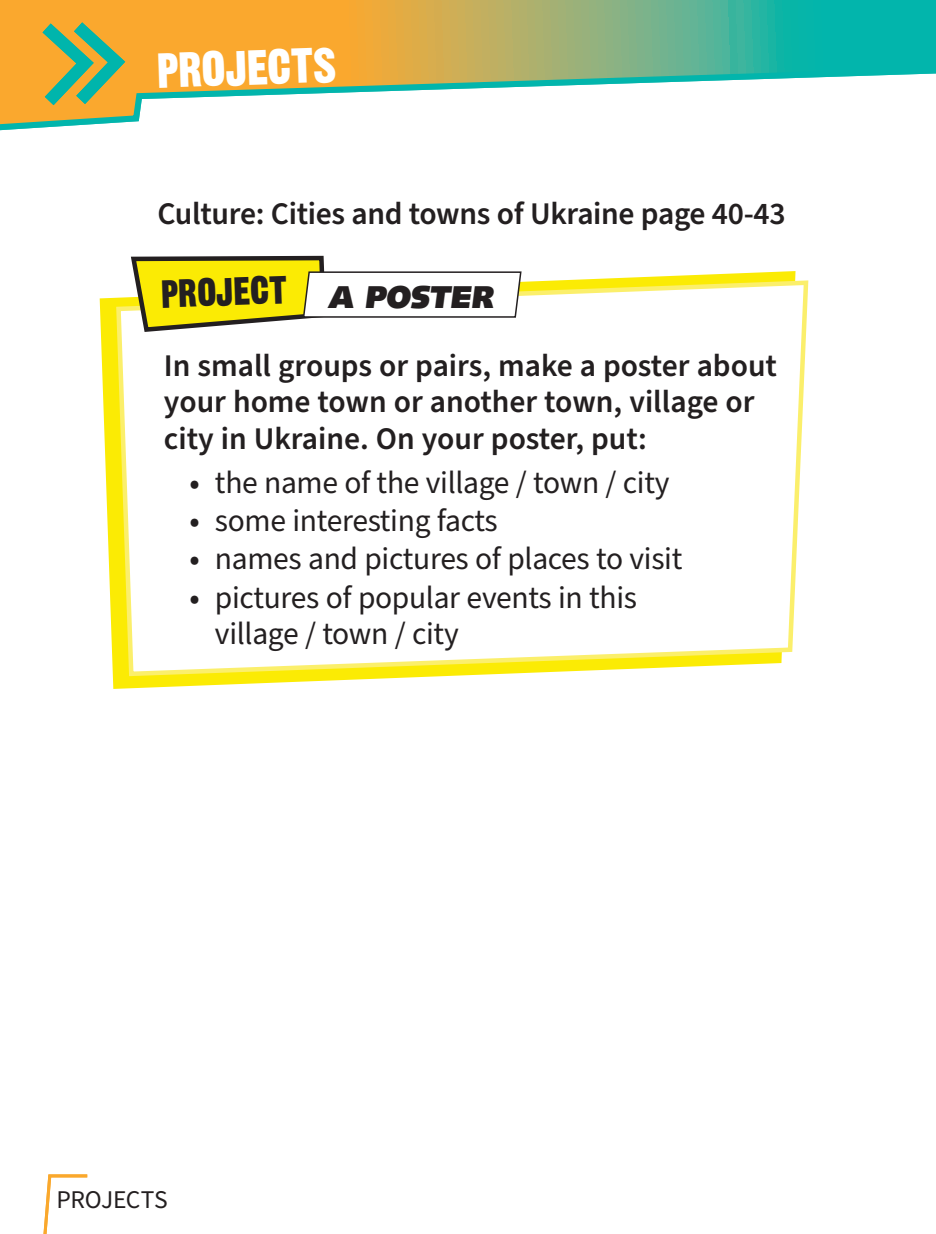
<style>
.page{position:relative;width:936px;height:1234px;background:#fff}
.page>*{position:absolute;margin:0;border:0;box-sizing:border-box;transform-origin:0 0}
.t1{font:48px "Gothic Thirteen Std";color:#fff}
.t2{font:38.4px "Gothic Thirteen Std";color:#231f20}
.t3{font:600 31.5px/36px "Source Sans Pro";color:#231f20}
.t4{font:31.5px/36px "Source Sans Pro";letter-spacing:-.01em;color:#231f20}
.t5{font:900 31.5px "Syntax LT Std";color:#231f20}
.t6{font:25.5px "Source Sans Pro";letter-spacing:-.01em;color:#231f20}
.s1{font-weight:600}
</style>
<div class="page">
<svg style="left:0;top:0;width:935px;height:131px"></svg>
<svg style="left:100px;top:271px;width:695px;height:417px"></svg>
<svg style="left:114px;top:278px;width:695px;height:400px"></svg>
<svg style="left:128px;top:255px;width:394px;height:79px"></svg>
<svg style="left:30px;top:10px;width:104px;height:108px;background:#bfab4b"></svg>
<svg style="left:43px;top:1174px;width:44px;height:59px"></svg>
<h1 class="t1" style="left:156px;top:41px;width:182px;rotate:-2deg">PROJECTS</h1>
<p class="t3" style="left:157px;top:196px;width:629px">Culture: Cities and towns of Ukraine page 40-43</p>
<p class="t2" style="left:160px;top:270px;width:127px;rotate:-2deg">PROJECT</p>
<p class="t5" style="left:327px;top:278px;width:172px">A POSTER</p>
<p class="t3" style="left:164px;top:349px;width:614px">In small groups or pairs, make a poster about your home town or another town, village or city in Ukraine. On your poster, put:</p>
<p class="t4" style="left:189px;top:465px;width:481px"><span class="s1">•</span> the name of the village / town / city</p>
<p class="t4" style="left:189px;top:503px;width:310px"><span class="s1">•</span> some interesting facts</p>
<p class="t4" style="left:189px;top:541px;width:494px"><span class="s1">•</span> names and pictures of places to visit</p>
<p class="t4" style="left:215px;top:580px;width:423px;text-indent:-26px"><span class="s1">•</span> pictures of popular events in this village / town / city</p>
<p class="t6" style="left:56px;top:1182px;width:113px">PROJECTS</p>
</div>
